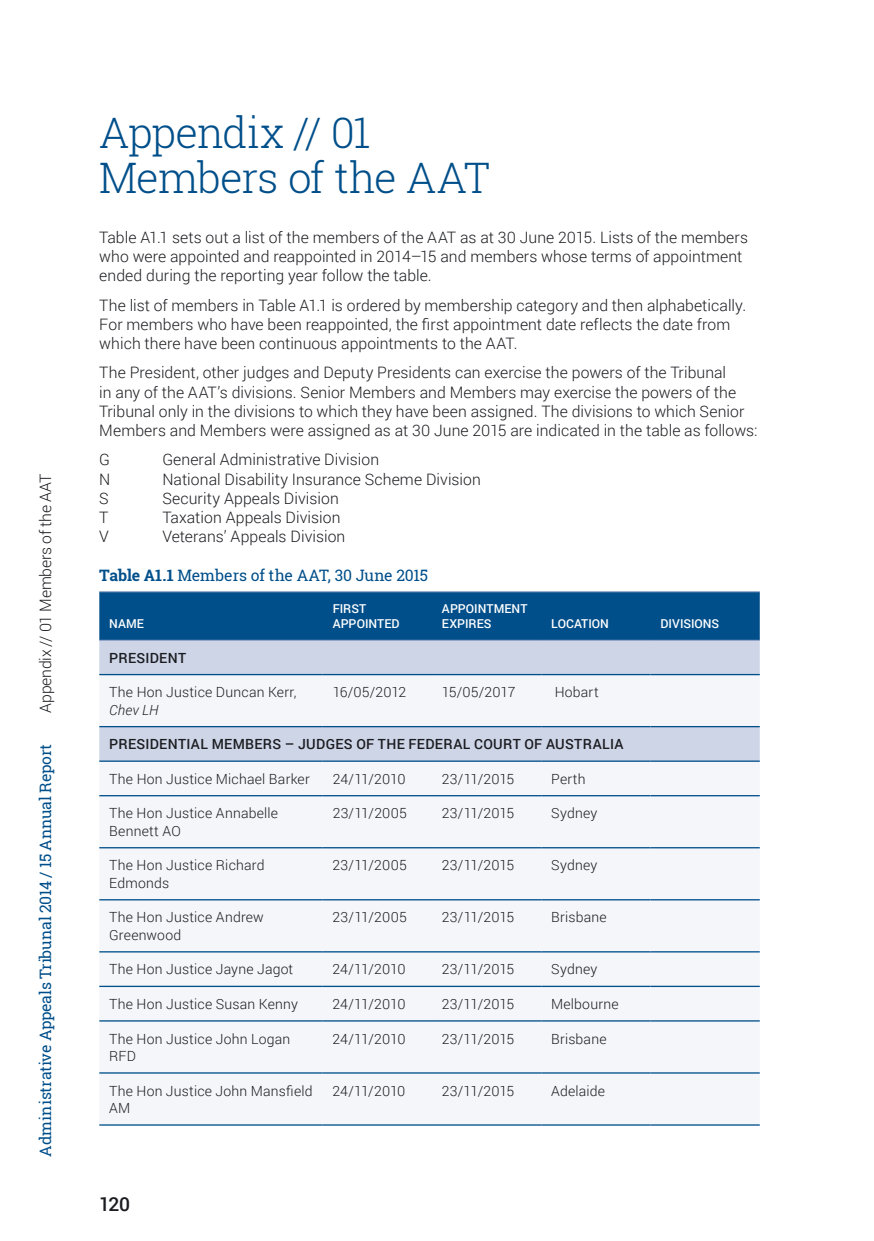
<style>
.page{position:relative;width:874px;height:1241px;background:#fff}
.page>*{position:absolute;margin:0;border:0;box-sizing:border-box;transform-origin:0 0}
.Appendix_Title{font:300 42px/45.5px "Roboto Slab";letter-spacing:-.02em;color:#004f8a}
.t1{font:500 19.25px "Roboto";color:#1b1c20}
.Text{font:300 15.75px/19.2px "Roboto";letter-spacing:.005em;color:#1b1c20}
.Table_Title{font:15.75px "Roboto Slab";letter-spacing:-.01em;color:#004f8a}
.Text-2{font:300 15.75px "Roboto";letter-spacing:-.015em;color:#1b1c20}
.Table_Text{font:300 14px/17.5px "Roboto";letter-spacing:.015em;color:#1b1c20}
.Table_Highlight{font:500 14px "Roboto";letter-spacing:.025em;color:#1b1c20}
.Table_Header{font:500 12.25px/15.8px "Roboto";color:#fff}
.s1{font-weight:700}
.s2{font-style:italic}
</style>
<div class="page">
<div style="left:99px;top:592px;width:660px;height:47px;background:#004f8a"></div>
<div style="left:99px;top:640px;width:660px;height:33px;background:#cdd5e7"></div>
<svg style="left:99px;top:675px;width:660px;height:449px;fill:#f4f6fa"></svg>
<hr style="left:99px;top:591px;width:223px;height:1px;background:#8399c2">
<hr style="left:322px;top:591px;width:110px;height:1px;background:#8399c2">
<hr style="left:432px;top:591px;width:109px;height:1px;background:#8399c2">
<hr style="left:541px;top:591px;width:109px;height:1px;background:#8399c2">
<hr style="left:650px;top:591px;width:109px;height:1px;background:#8399c2">
<hr style="left:99px;top:639px;width:223px;height:1px;background:#8399c2">
<hr style="left:322px;top:639px;width:110px;height:1px;background:#8399c2">
<hr style="left:432px;top:639px;width:109px;height:1px;background:#8399c2">
<hr style="left:541px;top:639px;width:109px;height:1px;background:#8399c2">
<hr style="left:650px;top:639px;width:109px;height:1px;background:#8399c2">
<hr style="left:99px;top:795px;width:223px;height:1px;background:#004f8a">
<hr style="left:322px;top:795px;width:110px;height:1px;background:#004f8a">
<hr style="left:432px;top:795px;width:109px;height:1px;background:#004f8a">
<hr style="left:541px;top:795px;width:109px;height:1px;background:#004f8a">
<hr style="left:650px;top:795px;width:109px;height:1px;background:#004f8a">
<hr style="left:99px;top:847px;width:223px;height:1px;background:#004f8a">
<hr style="left:322px;top:847px;width:110px;height:1px;background:#004f8a">
<hr style="left:432px;top:847px;width:109px;height:1px;background:#004f8a">
<hr style="left:541px;top:847px;width:109px;height:1px;background:#004f8a">
<hr style="left:650px;top:847px;width:109px;height:1px;background:#004f8a">
<hr style="left:99px;top:899px;width:223px;height:1px;background:#004f8a">
<hr style="left:322px;top:899px;width:110px;height:1px;background:#004f8a">
<hr style="left:432px;top:899px;width:109px;height:1px;background:#004f8a">
<hr style="left:541px;top:899px;width:109px;height:1px;background:#004f8a">
<hr style="left:650px;top:899px;width:109px;height:1px;background:#004f8a">
<hr style="left:99px;top:951px;width:223px;height:1px;background:#004f8a">
<hr style="left:322px;top:951px;width:110px;height:1px;background:#004f8a">
<hr style="left:432px;top:951px;width:109px;height:1px;background:#004f8a">
<hr style="left:541px;top:951px;width:109px;height:1px;background:#004f8a">
<hr style="left:650px;top:951px;width:109px;height:1px;background:#004f8a">
<hr style="left:99px;top:985px;width:223px;height:1px;background:#004f8a">
<hr style="left:322px;top:985px;width:110px;height:1px;background:#004f8a">
<hr style="left:432px;top:985px;width:109px;height:1px;background:#004f8a">
<hr style="left:541px;top:985px;width:109px;height:1px;background:#004f8a">
<hr style="left:650px;top:985px;width:109px;height:1px;background:#004f8a">
<hr style="left:99px;top:1020px;width:223px;height:1px;background:#004f8a">
<hr style="left:322px;top:1020px;width:110px;height:1px;background:#004f8a">
<hr style="left:432px;top:1020px;width:109px;height:1px;background:#004f8a">
<hr style="left:541px;top:1020px;width:109px;height:1px;background:#004f8a">
<hr style="left:650px;top:1020px;width:109px;height:1px;background:#004f8a">
<hr style="left:99px;top:1072px;width:223px;height:1px;background:#004f8a">
<hr style="left:322px;top:1072px;width:110px;height:1px;background:#004f8a">
<hr style="left:432px;top:1072px;width:109px;height:1px;background:#004f8a">
<hr style="left:541px;top:1072px;width:109px;height:1px;background:#004f8a">
<hr style="left:650px;top:1072px;width:109px;height:1px;background:#004f8a">
<hr style="left:99px;top:1124px;width:223px;height:1px;background:#004f8a">
<hr style="left:322px;top:1124px;width:110px;height:1px;background:#004f8a">
<hr style="left:432px;top:1124px;width:109px;height:1px;background:#004f8a">
<hr style="left:541px;top:1124px;width:109px;height:1px;background:#004f8a">
<hr style="left:650px;top:1124px;width:109px;height:1px;background:#004f8a">
<hr style="left:99px;top:673px;width:223px;height:2px;background:#004f8a">
<hr style="left:322px;top:673px;width:110px;height:2px;background:#004f8a">
<hr style="left:432px;top:673px;width:109px;height:2px;background:#004f8a">
<hr style="left:541px;top:673px;width:109px;height:2px;background:#004f8a">
<hr style="left:650px;top:673px;width:109px;height:2px;background:#004f8a">
<hr style="left:99px;top:725px;width:223px;height:2px;background:#004f8a">
<hr style="left:322px;top:725px;width:110px;height:2px;background:#004f8a">
<hr style="left:432px;top:725px;width:109px;height:2px;background:#004f8a">
<hr style="left:541px;top:725px;width:109px;height:2px;background:#004f8a">
<hr style="left:650px;top:725px;width:109px;height:2px;background:#004f8a">
<hr style="left:99px;top:760px;width:223px;height:1px;background:#004f8a">
<hr style="left:322px;top:760px;width:110px;height:1px;background:#004f8a">
<hr style="left:432px;top:760px;width:109px;height:1px;background:#004f8a">
<hr style="left:541px;top:760px;width:109px;height:1px;background:#004f8a">
<hr style="left:650px;top:760px;width:109px;height:1px;background:#004f8a">
<p class="Text-2" style="left:35px;top:712px;width:240px;rotate:-90deg">Appendix // 01 Members of the AAT</p>
<p class="Table_Title" style="left:35px;top:1156px;width:414px;rotate:-90deg">Administrative Appeals Tribunal 2014 / 15 Annual Report</p>
<h1 class="Appendix_Title" style="left:99px;top:109px;width:392px">Appendix // 01<br>Members of the AAT</h1>
<p class="Text" style="left:99px;top:227px;width:650px">Table A1.1 sets out a list of the members of the AAT as at 30 June 2015. Lists of the members who were appointed and reappointed in 2014–15 and members whose terms of appointment ended during the reporting year follow the table.</p>
<p class="Text" style="left:99px;top:295px;width:648px">The list of members in Table A1.1 is ordered by membership category and then alphabetically.<br>For members who have been reappointed, the first appointment date reflects the date from which there have been continuous appointments to the AAT.</p>
<p class="Text" style="left:99px;top:362px;width:659px">The President, other judges and Deputy Presidents can exercise the powers of the Tribunal<br>in any of the AAT’s divisions. Senior Members and Members may exercise the powers of the Tribunal only in the divisions to which they have been assigned. The divisions to which Senior Members and Members were assigned as at 30 June 2015 are indicated in the table as follows:</p>
<p class="Text" style="left:99px;top:449px;width:12px">G</p>
<p class="Text" style="left:162px;top:449px;width:218px">General Administrative Division</p>
<p class="Text" style="left:99px;top:468px;width:13px">N</p>
<p class="Text" style="left:162px;top:468px;width:320px">National Disability Insurance Scheme Division</p>
<p class="Text" style="left:99px;top:488px;width:11px">S</p>
<p class="Text" style="left:162px;top:488px;width:178px">Security Appeals Division</p>
<p class="Text" style="left:99px;top:507px;width:11px">T</p>
<p class="Text" style="left:162px;top:507px;width:179px">Taxation Appeals Division</p>
<p class="Text" style="left:99px;top:526px;width:11px">V</p>
<p class="Text" style="left:162px;top:526px;width:184px">Veterans’ Appeals Division</p>
<p class="Table_Title" style="left:99px;top:565px;width:330px"><span class="s1">Table A1.1</span> Members of the AAT, 30 June 2015</p>
<p class="Table_Header" style="left:109px;top:615px;width:36px">NAME</p>
<p class="Table_Header" style="left:332px;top:599px;width:68px">FIRST<br>APPOINTED</p>
<p class="Table_Header" style="left:442px;top:599px;width:87px">APPOINTMENT<br>EXPIRES</p>
<p class="Table_Header" style="left:551px;top:615px;width:59px">LOCATION</p>
<p class="Table_Header" style="left:660px;top:615px;width:60px">DIVISIONS</p>
<p class="Table_Highlight" style="left:109px;top:647px;width:78px">PRESIDENT</p>
<p class="Table_Text" style="left:109px;top:683px;width:189px">The Hon Justice Duncan Kerr,<br><span class="s2">Chev LH</span></p>
<p class="Table_Text" style="left:332px;top:683px;width:75px">16/05/2012</p>
<p class="Table_Text" style="left:441px;top:683px;width:75px">15/05/2017</p>
<p class="Table_Text" style="left:554px;top:683px;width:45px">Hobart</p>
<p class="Table_Highlight" style="left:109px;top:734px;width:515px">PRESIDENTIAL MEMBERS – JUDGES OF THE FEDERAL COURT OF AUSTRALIA</p>
<p class="Table_Text" style="left:109px;top:769px;width:202px">The Hon Justice Michael Barker</p>
<p class="Table_Text" style="left:332px;top:769px;width:74px">24/11/2010</p>
<p class="Table_Text" style="left:441px;top:769px;width:74px">23/11/2015</p>
<p class="Table_Text" style="left:551px;top:769px;width:36px">Perth</p>
<p class="Table_Text" style="left:109px;top:804px;width:170px">The Hon Justice Annabelle<br>Bennett AO</p>
<p class="Table_Text" style="left:332px;top:804px;width:76px">23/11/2005</p>
<p class="Table_Text" style="left:441px;top:804px;width:74px">23/11/2015</p>
<p class="Table_Text" style="left:551px;top:804px;width:48px">Sydney</p>
<p class="Table_Text" style="left:109px;top:856px;width:157px">The Hon Justice Richard<br>Edmonds</p>
<p class="Table_Text" style="left:332px;top:856px;width:76px">23/11/2005</p>
<p class="Table_Text" style="left:441px;top:856px;width:74px">23/11/2015</p>
<p class="Table_Text" style="left:551px;top:856px;width:48px">Sydney</p>
<p class="Table_Text" style="left:109px;top:908px;width:156px">The Hon Justice Andrew<br>Greenwood</p>
<p class="Table_Text" style="left:332px;top:908px;width:76px">23/11/2005</p>
<p class="Table_Text" style="left:441px;top:908px;width:74px">23/11/2015</p>
<p class="Table_Text" style="left:551px;top:908px;width:57px">Brisbane</p>
<p class="Table_Text" style="left:109px;top:960px;width:185px">The Hon Justice Jayne Jagot</p>
<p class="Table_Text" style="left:332px;top:960px;width:74px">24/11/2010</p>
<p class="Table_Text" style="left:441px;top:960px;width:74px">23/11/2015</p>
<p class="Table_Text" style="left:551px;top:960px;width:48px">Sydney</p>
<p class="Table_Text" style="left:109px;top:994px;width:190px">The Hon Justice Susan Kenny</p>
<p class="Table_Text" style="left:332px;top:994px;width:74px">24/11/2010</p>
<p class="Table_Text" style="left:441px;top:994px;width:74px">23/11/2015</p>
<p class="Table_Text" style="left:551px;top:994px;width:69px">Melbourne</p>
<p class="Table_Text" style="left:109px;top:1029px;width:182px">The Hon Justice John Logan<br>RFD</p>
<p class="Table_Text" style="left:332px;top:1029px;width:74px">24/11/2010</p>
<p class="Table_Text" style="left:441px;top:1029px;width:74px">23/11/2015</p>
<p class="Table_Text" style="left:551px;top:1029px;width:57px">Brisbane</p>
<p class="Table_Text" style="left:109px;top:1081px;width:205px">The Hon Justice John Mansfield<br>AM</p>
<p class="Table_Text" style="left:332px;top:1081px;width:74px">24/11/2010</p>
<p class="Table_Text" style="left:441px;top:1081px;width:74px">23/11/2015</p>
<p class="Table_Text" style="left:550px;top:1081px;width:55px">Adelaide</p>
<p class="t1" style="left:99px;top:1190px;width:32px">120</p>
</div>
